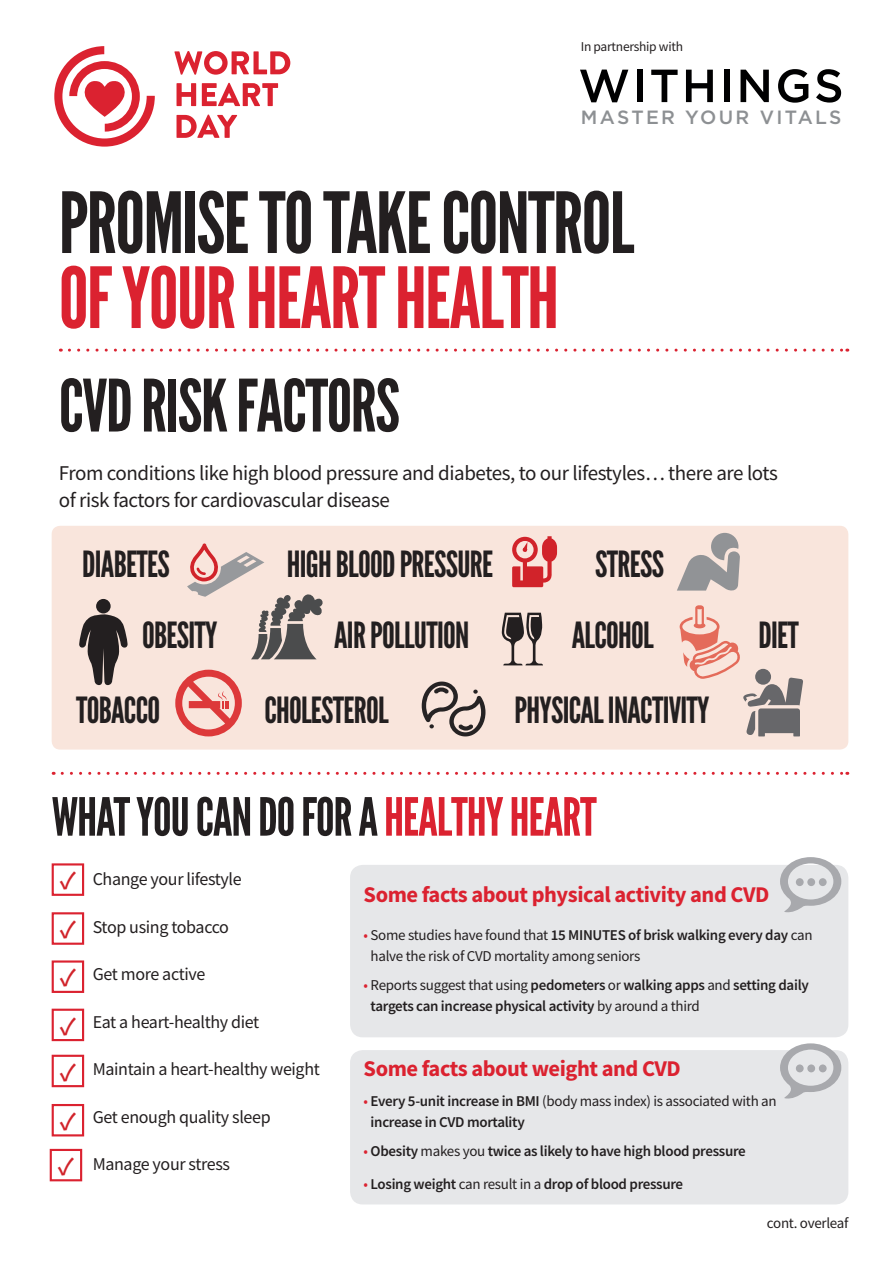
<style>
.page{position:relative;width:893px;height:1263px;background:#fff}
.page>*{position:absolute;margin:0;border:0;box-sizing:border-box;transform-origin:0 0}
.t1{font:84px "League Gothic";letter-spacing:-.02em;color:#231f20}
.t2{font:84px "League Gothic";letter-spacing:-.02em;color:#db2230}
.t3{font:72px "League Gothic";letter-spacing:-.02em;color:#231f20}
.t4{font:52.5px "League Gothic";letter-spacing:-.02em;color:#231f20}
.t5{font:36px "League Gothic";letter-spacing:-.02em;color:#231f20}
.t6{font:600 25.65px/47.8px "Source Sans Pro";color:#d1232a;text-align:justify}
.t7{font:700 22.5px "Source Sans Pro";letter-spacing:-.02em;color:#db2230}
.t8{font:21px/27px "Source Sans Pro";letter-spacing:-.02em;color:#231f20}
.t9{font:500 19.2px "Gotham";letter-spacing:.12em;color:#8d9093}
.t10{font:18px "Source Sans Pro";letter-spacing:-.02em;color:#231f20}
.t11{font:600 15px/21px "Source Sans Pro";letter-spacing:-.02em;color:#231f20}
.t12{font:15px/21px "Source Sans Pro";letter-spacing:-.02em;color:#231f20}
.t13{font:13.5px "Source Sans Pro";letter-spacing:-.02em;color:#231f20}
.s1{color:#db2230}
.s2{font-weight:600}
.s3{font-weight:400;color:#db2230}
.s4{font-weight:400}
</style>
<div class="page">
<svg style="left:54px;top:46px;width:101px;height:101px"></svg>
<svg style="left:174px;top:51px;width:116px;height:24px"></svg>
<svg style="left:177px;top:83px;width:19px;height:23px"></svg>
<svg style="left:202px;top:83px;width:76px;height:23px"></svg>
<svg style="left:177px;top:115px;width:60px;height:23px"></svg>
<div style="left:52px;top:526px;width:796px;height:223px;background:#f9e5dc;border-radius:9px"></div>
<div style="left:350px;top:865px;width:498px;height:172px;background:#e6e7e9;border-radius:13px"></div>
<div style="left:350px;top:1050px;width:498px;height:154px;background:#e6e7e9;border-radius:13px"></div>
<svg style="left:69px;top:349px;width:779px;height:3px"></svg>
<svg style="left:62px;top:772px;width:786px;height:3px"></svg>
<svg style="left:580px;top:70px;width:48px;height:32px"></svg>
<div style="left:637px;top:70px;width:5px;height:32px;background:#000001"></div>
<svg style="left:651px;top:70px;width:27px;height:32px"></svg>
<svg style="left:686px;top:70px;width:27px;height:32px"></svg>
<div style="left:724px;top:70px;width:5px;height:32px;background:#000001"></div>
<svg style="left:740px;top:70px;width:29px;height:32px"></svg>
<svg style="left:778px;top:69px;width:30px;height:34px"></svg>
<svg style="left:816px;top:69px;width:25px;height:34px"></svg>
<svg style="left:79px;top:614px;width:49px;height:71px"></svg>
<div style="left:96px;top:599px;width:15px;height:14px;background:#231f20;border-radius:50%"></div>
<svg style="left:512px;top:536px;width:45px;height:51px"></svg>
<svg style="left:175px;top:670px;width:67px;height:66px"></svg>
<svg style="left:422px;top:681px;width:63px;height:55px"></svg>
<div style="left:52px;top:863px;width:32px;height:33px;border:2px solid #db2230"></div>
<div style="left:52px;top:912px;width:32px;height:33px;border:2px solid #db2230"></div>
<div style="left:52px;top:960px;width:32px;height:33px;border:2px solid #db2230"></div>
<div style="left:52px;top:1009px;width:32px;height:32px;border:2px solid #db2230"></div>
<div style="left:52px;top:1055px;width:32px;height:32px;border:2px solid #db2230"></div>
<div style="left:52px;top:1104px;width:32px;height:32px;border:2px solid #db2230"></div>
<div style="left:50px;top:1149px;width:32px;height:32px;border:2px solid #db2230"></div>
<svg style="left:677px;top:533px;width:63px;height:58px"></svg>
<svg style="left:680px;top:605px;width:123px;height:131px"></svg>
<div style="left:755px;top:669px;width:16px;height:16px;background:#67676a;border-radius:50%"></div>
<svg style="left:187px;top:543px;width:136px;height:116px"></svg>
<svg style="left:502px;top:613px;width:41px;height:52px"></svg>
<svg style="left:780px;top:857px;width:61px;height:56px"></svg>
<div style="left:796px;top:878px;width:8px;height:8px;background:#a8a9ad;border-radius:50%"></div>
<div style="left:807px;top:878px;width:8px;height:8px;background:#a8a9ad;border-radius:50%"></div>
<div style="left:819px;top:878px;width:8px;height:8px;background:#a8a9ad;border-radius:50%"></div>
<svg style="left:780px;top:1043px;width:61px;height:56px"></svg>
<div style="left:796px;top:1064px;width:8px;height:8px;background:#a8a9ad;border-radius:50%"></div>
<div style="left:807px;top:1064px;width:8px;height:8px;background:#a8a9ad;border-radius:50%"></div>
<div style="left:819px;top:1064px;width:8px;height:8px;background:#a8a9ad;border-radius:50%"></div>
<p class="t13" style="left:581px;top:38px;width:104px">In partnership with</p>
<p class="t9" style="left:581px;top:105px;width:262px">MASTER YOUR VITALS</p>
<h1 class="t1" style="left:59px;top:173px;width:577px">PROMISE TO TAKE CONTROL</h1>
<h1 class="t2" style="left:59px;top:248px;width:502px">OF YOUR HEART HEALTH</h1>
<h2 class="t3" style="left:59px;top:363px;width:343px">CVD RISK FACTORS</h2>
<h3 class="t8" style="left:59px;top:459px;width:720px">From conditions like high blood pressure and diabetes, to our lifestyles… there are lots of risk factors for cardiovascular disease</h3>
<h3 class="t5" style="left:82px;top:542px;width:89px">DIABETES</h3>
<h3 class="t5" style="left:142px;top:614px;width:77px">OBESITY</h3>
<h3 class="t5" style="left:287px;top:542px;width:208px">HIGH BLOOD PRESSURE</h3>
<h3 class="t5" style="left:595px;top:542px;width:70px">STRESS</h3>
<h3 class="t5" style="left:334px;top:614px;width:137px">AIR POLLUTION</h3>
<h3 class="t5" style="left:572px;top:614px;width:84px">ALCOHOL</h3>
<h3 class="t5" style="left:758px;top:614px;width:42px">DIET</h3>
<h3 class="t5" style="left:76px;top:688px;width:86px">TOBACCO</h3>
<h3 class="t5" style="left:264px;top:688px;width:126px">CHOLESTEROL</h3>
<h3 class="t5" style="left:515px;top:688px;width:197px">PHYSICAL INACTIVITY</h3>
<h3 class="t4" style="left:52px;top:786px;width:547px">WHAT YOU CAN DO FOR A <span class="s1">HEALTHY HEART</span></h3>
<h3 class="t6" style="left:60px;top:856px;width:18px">✓ ✓ ✓ ✓ ✓</h3>
<h3 class="t6" style="left:58px;top:1099px;width:20px;line-height:44.8px">✓ ✓</h3>
<p class="t10" style="left:93px;top:868px;width:151px">Change your lifestyle</p>
<p class="t10" style="left:93px;top:915px;width:138px">Stop using tobacco</p>
<p class="t10" style="left:93px;top:963px;width:114px">Get more active</p>
<p class="t10" style="left:93px;top:1010px;width:168px">Eat a heart-healthy diet</p>
<p class="t10" style="left:93px;top:1058px;width:229px">Maintain a heart-healthy weight</p>
<p class="t10" style="left:93px;top:1105px;width:179px">Get enough quality sleep</p>
<p class="t10" style="left:93px;top:1153px;width:139px">Manage your stress</p>
<h3 class="t7" style="left:364px;top:879px;width:407px">Some facts about physical activity and CVD</h3>
<p class="t12" style="left:371px;top:924px;width:443px;text-indent:-7px"><span class="s1">•</span> Some studies have found that <span class="s2">15 MINUTES of brisk walking every day</span> can halve the risk of CVD mortality among seniors</p>
<p class="t11" style="left:371px;top:974px;width:440px;text-indent:-7px"><span class="s3">•</span> <span class="s4">Reports suggest that using</span> pedometers <span class="s4">or</span> walking apps <span class="s4">and</span> setting daily targets can increase physical activity <span class="s4">by around a third</span></p>
<h3 class="t7" style="left:364px;top:1053px;width:319px">Some facts about weight and CVD</h3>
<p class="t11" style="left:371px;top:1090px;width:408px;text-indent:-7px"><span class="s3">•</span> Every 5-unit increase in BMI <span class="s4">(body mass index) is associated with an </span>increase in CVD mortality</p>
<p class="t11" style="left:364px;top:1140px;width:384px"><span class="s3">•</span> Obesity <span class="s4">makes you</span> twice as likely to have high blood pressure</p>
<p class="t11" style="left:364px;top:1173px;width:321px"><span class="s3">•</span> Losing weight <span class="s4">can result in a</span> drop of blood pressure</p>
<p class="t12" style="left:767px;top:1213px;width:83px">cont. overleaf</p>
</div>
